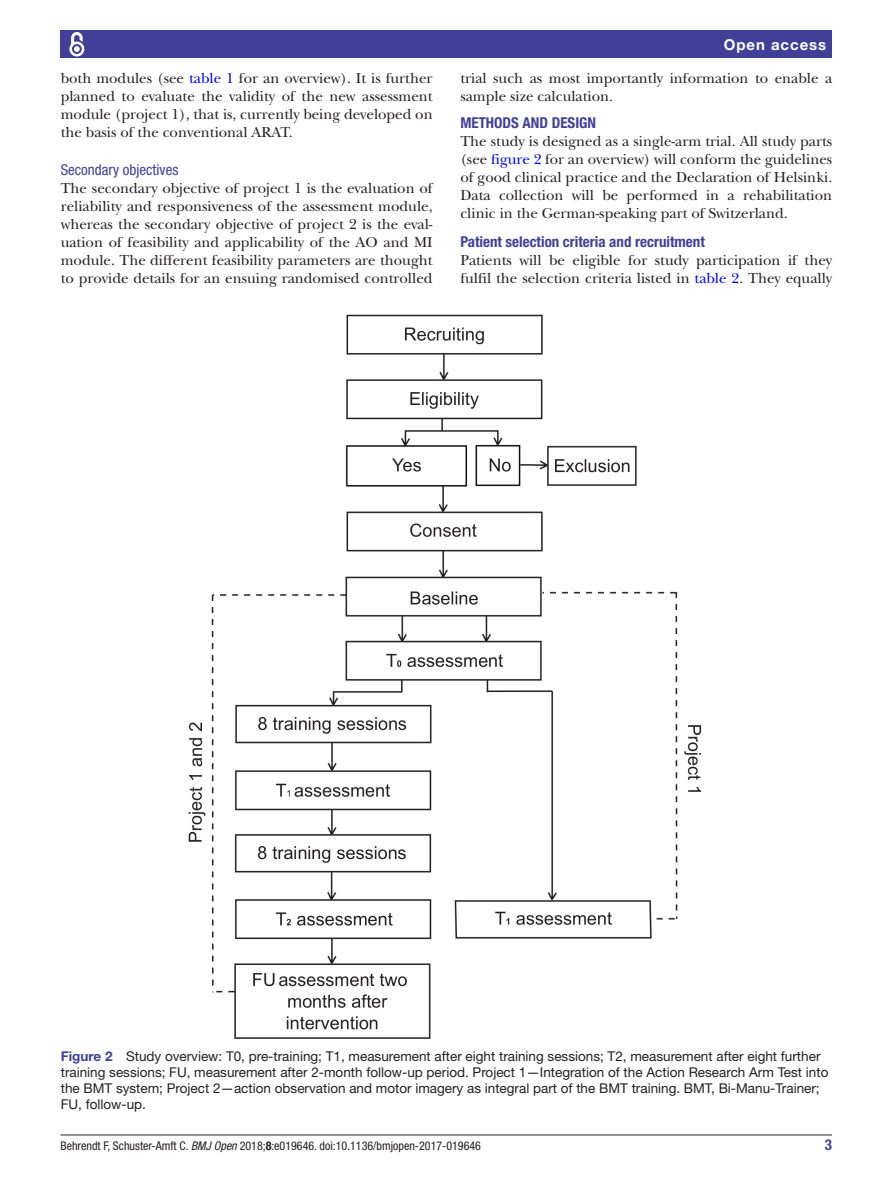
<style>
.page{position:relative;width:893px;height:1191px;background:#fff}
.page>*{position:absolute;margin:0;border:0;box-sizing:border-box;transform-origin:0 0}
.t1{font:15px/18px "New Baskerville";color:#231f20;text-align:justify}
.t2{font:700 condensed 15px "Helvetica Neue LT Std";color:#414099}
.t3{font:condensed 15px "Helvetica Neue LT Std";color:#414099}
.t4{font:700 15px "Helvetica Neue LT Std";letter-spacing:.065em;color:#fff}
.t5{font:13.5px/16.2px "Helvetica Neue LT Std";color:#231f20}
.t6{font:condensed 12px "Helvetica Neue LT Std";color:#231f20}
.s1{color:#00f}
.s2{font-weight:700;color:#414099}
.s3{font-style:italic}
.s4{font-weight:700}
</style>
<div class="page">
<hr style="left:61px;top:1134px;width:771px;height:1px;background:#231f20">
<div style="left:61px;top:31px;width:771px;height:27px;background:#414099"></div>
<svg style="left:69px;top:32px;width:16px;height:25px"></svg>
<img style="left:188px;top:314px;width:514px;height:725px">
<p class="t1" style="left:61px;top:69px;width:373px">both modules (see <span class="s1">table 1</span> for an overview). It is further planned to evaluate the validity of the new assessment module (project 1), that is, currently being developed on the basis of the conventional ARAT.</p>
<p class="t3" style="left:61px;top:161px;width:119px">Secondary objectives</p>
<p class="t1" style="left:61px;top:179px;width:373px">The secondary objective of project 1 is the evaluation of reliability and responsiveness of the assessment module, whereas the secondary objective of project 2 is the eval&shy;uation of feasibility and applicability of the AO and MI module. The different feasibility parameters are thought to provide details for an ensuing randomised controlled</p>
<p class="t4" style="left:724px;top:35px;width:104px">Open access</p>
<p class="t1" style="left:460px;top:69px;width:373px">trial such as most importantly information to enable a sample size calculation.</p>
<p class="t2" style="left:460px;top:113px;width:137px">Methods and design</p>
<p class="t1" style="left:460px;top:132px;width:373px">The study is designed as a single-arm trial. All study parts (see <span class="s1">figure 2</span> for an overview) will conform the guidelines of good clinical practice and the Declaration of Helsinki.<br>Data collection will be performed in a rehabilitation clinic in the German-speaking part of Switzerland.</p>
<p class="t2" style="left:460px;top:232px;width:246px">Patient selection criteria and recruitment</p>
<p class="t1" style="left:460px;top:251px;width:373px">Patients will be eligible for study participation if they fulfil the selection criteria listed in <span class="s1">table 2</span>. They equally</p>
<p class="t5" style="left:61px;top:1047px;width:769px"><span class="s2">Figure 2</span> Study overview: T0, pre-training; T1, measurement after eight training sessions; T2, measurement after eight further training sessions; FU, measurement after 2-month follow-up period. Project 1—Integration of the Action Research Arm Test into the BMT system; Project 2—action observation and motor imagery as integral part of the BMT training. BMT, Bi-Manu-Trainer; FU, follow-up.</p>
<p class="t6" style="left:61px;top:1138px;width:422px">Behrendt F, Schuster-Amft C. <span class="s3">BMJ Open</span> 2018;<span class="s4">8</span>:e019646. doi:10.1136/bmjopen-2017-019646</p>
<p class="t2" style="left:825px;top:1135px;width:9px">3</p>
</div>
